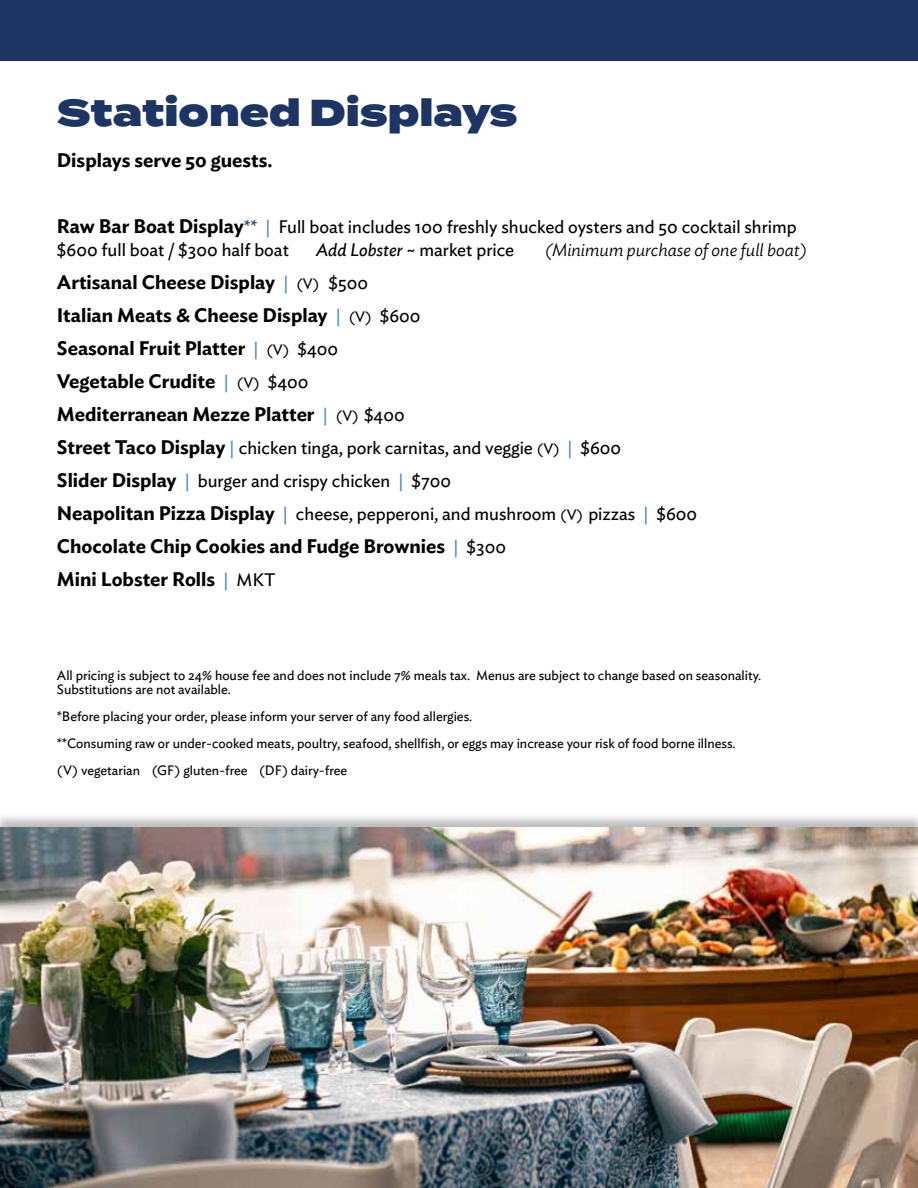
<style>
.page{position:relative;width:918px;height:1188px;background:#fff}
.page>*{position:absolute;margin:0;border:0;box-sizing:border-box;transform-origin:0 0}
.t1{font:900 37.5px "Termina";color:#1c3564}
.t2{font:600 19.5px/33px "Ideal Sans";color:#000}
.t3{font:18px/33px "Ideal Sans";color:#000}
.t4{font:italic 300 18px "Ideal Sans";color:#000}
.t5{font:13.5px/27px "Ideal Sans";color:#000}
.s1{font-weight:600;font-size:19.5px}
.s2{color:#1c3564}
.s3{color:#4385c5}
.s4{font-style:italic}
.s5{font-weight:400;font-size:18px;color:#4385c5}
.s6{font-weight:400;font-size:15px}
.s7{font-weight:400;font-size:18px}
.s8{font-size:15px}
</style>
<div class="page">
<div style="left:0;top:812px;width:918px;height:376px;background:#000;opacity:.27"></div>
<img style="left:0;top:827px;width:918px;height:361px">
<div style="left:0;top:0;width:918px;height:60px;background:#1c3564"></div>
<h1 class="t1" style="left:57px;top:85px;width:462px">Stationed Displays</h1>
<h2 class="t2" style="left:57px;top:142px;width:217px">Displays serve 50 guests.</h2>
<h3 class="t3" style="left:57px;top:215px;width:741px;line-height:22.5px"><span class="s1">Raw Bar Boat Display</span><span class="s2">**</span> <span class="s3">|</span> Full boat includes 100 freshly shucked oysters and 50 cocktail shrimp $600 full boat / $300 half boat</h3>
<h3 class="t3" style="left:316px;top:232px;width:200px"><span class="s4">Add Lobster</span> ~ market price</h3>
<h3 class="t4" style="left:545px;top:236px;width:263px">(Minimum purchase of one full boat)</h3>
<h2 class="t2" style="left:57px;top:264px;width:365px">Artisanal Cheese Display <span class="s5">|</span> <span class="s6">(V)</span> <span class="s7">$500<br></span>Italian Meats &amp; Cheese Display <span class="s5">|</span> <span class="s6">(V)</span> <span class="s7">$600<br></span>Seasonal Fruit Platter <span class="s5">|</span> <span class="s6">(V)</span> <span class="s7">$400<br></span>Vegetable Crudite <span class="s5">|</span> <span class="s6">(V)</span> <span class="s7">$400<br></span>Mediterranean Mezze Platter <span class="s5">|</span> <span class="s6">(V)</span> <span class="s7">$400</span></h2>
<h3 class="t3" style="left:57px;top:430px;width:642px"><span class="s1">Street Taco Display</span> <span class="s3">|</span> chicken tinga, pork carnitas, and veggie <span class="s8">(V)</span> <span class="s3">|</span> $600<br><span class="s1">Slider Display</span> <span class="s3">|</span> burger and crispy chicken <span class="s3">|</span> $700<br><span class="s1">Neapolitan Pizza Display</span> <span class="s3">|</span> cheese, pepperoni, and mushroom <span class="s8">(V)</span> pizzas <span class="s3">|</span> $600</h3>
<h2 class="t2" style="left:57px;top:528px;width:451px">Chocolate Chip Cookies and Fudge Brownies <span class="s5">|</span> <span class="s7">$300<br></span>Mini Lobster Rolls <span class="s5">|</span> <span class="s7">MKT</span></h2>
<p class="t5" style="left:57px;top:668px;width:706px;line-height:13.5px">All pricing is subject to 24% house fee and does not include 7% meals tax. Menus are subject to change based on seasonality.<br>Substitutions are not available.</p>
<p class="t5" style="left:57px;top:702px;width:680px">*Before placing your order, please inform your server of any food allergies.<br>**Consuming raw or under-cooked meats, poultry, seafood, shellfish, or eggs may increase your risk of food borne illness. (V) vegetarian (GF) gluten-free (DF) dairy-free</p>
</div>
